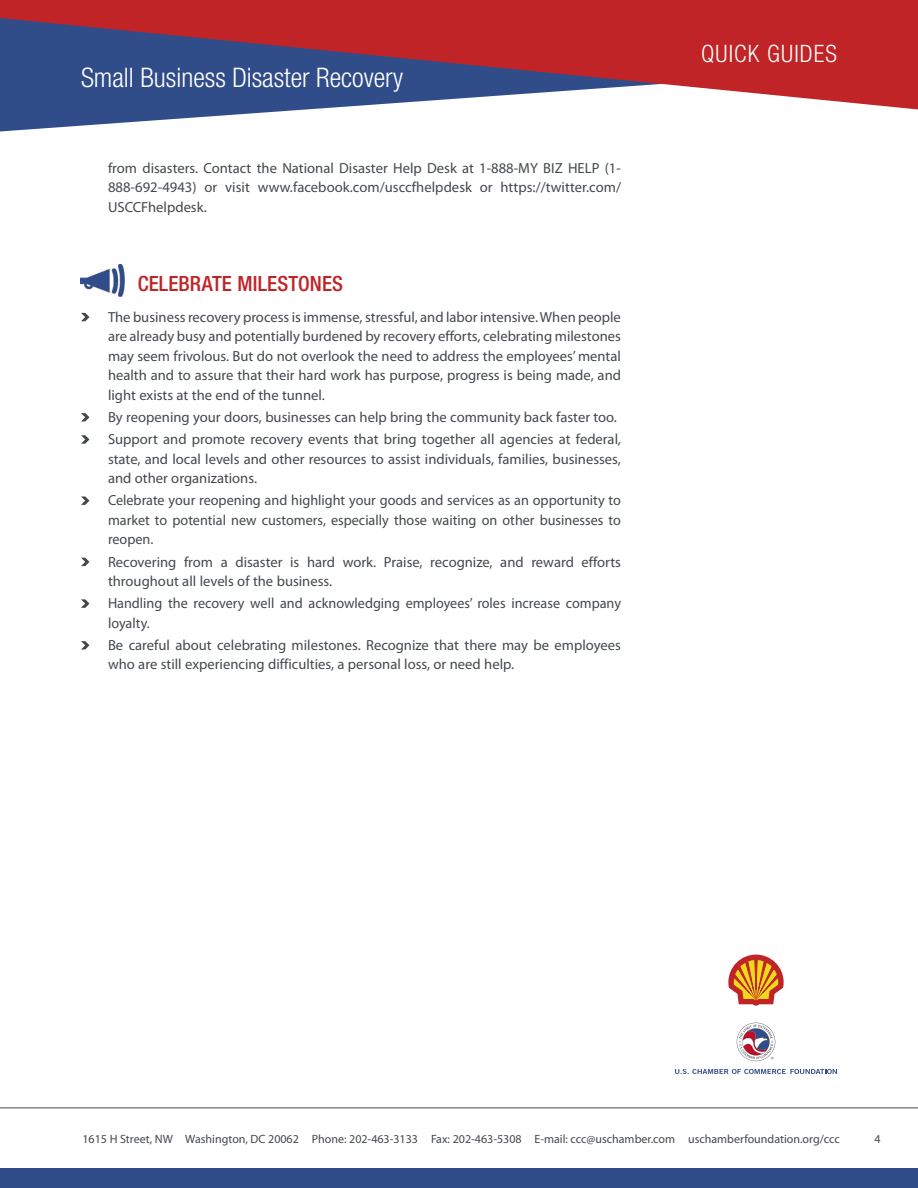
<style>
.page{position:relative;width:918px;height:1188px;background:#fff}
.page>*{position:absolute;margin:0;border:0;box-sizing:border-box;transform-origin:0 0}
.title_-_sub_pages{font:300 condensed 27px "Helvetica Neue LT Std";color:#fff}
.Quick_Guides{font:300 condensed 24px "Helvetica Neue LT Std";letter-spacing:.045em;color:#fff}
.sub_headline{font:500 condensed 21px "Helvetica Neue LT Std";letter-spacing:.005em;color:#c02427}
.hanging_indent{font:14.7px/19.5px "Myriad Pro";color:#43484e;text-align:justify}
.page{font:12px "Myriad Pro";color:#43484e}
</style>
<div class="page">
<svg style="left:0;top:109px;width:918px;height:22px"></svg>
<svg style="left:0;top:16px;width:918px;height:93px;background:#8c4761"></svg>
<div style="left:0;top:0;width:918px;height:16px;background:#c02427"></div>
<hr style="left:0;top:1108px;width:918px;height:1px;background:#43484e">
<svg style="left:81px;top:313px;width:8px;height:8px"></svg>
<svg style="left:81px;top:413px;width:8px;height:9px"></svg>
<svg style="left:81px;top:435px;width:8px;height:9px"></svg>
<svg style="left:81px;top:496px;width:8px;height:9px"></svg>
<svg style="left:81px;top:558px;width:8px;height:8px"></svg>
<svg style="left:81px;top:599px;width:8px;height:9px"></svg>
<svg style="left:81px;top:641px;width:8px;height:9px"></svg>
<img style="left:81px;top:264px;width:43px;height:32px">
<svg style="left:675px;top:1069px;width:162px;height:5px"></svg>
<svg style="left:737px;top:1023px;width:38px;height:38px"></svg>
<div style="left:0;top:1168px;width:918px;height:20px;background:#314d89"></div>
<svg style="left:728px;top:954px;width:56px;height:52px"></svg>
<p class="title_-_sub_pages" style="left:81px;top:62px;width:324px">Small Business Disaster Recovery</p>
<p class="hanging_indent" style="left:108px;top:158px;width:515px">from disasters. Contact the National Disaster Help Desk at 1-888-MY BIZ HELP (1- 888-692-4943) or visit www.facebook.com/usccfhelpdesk or https://twitter.com/ USCCFhelpdesk.</p>
<p class="sub_headline" style="left:138px;top:271px;width:207px">CELEBRATE MILESTONES</p>
<p class="hanging_indent" style="left:108px;top:307px;width:515px">The business recovery process is immense, stressful, and labor intensive. When people are already busy and potentially burdened by recovery efforts, celebrating milestones may seem frivolous. But do not overlook the need to address the employees’ mental health and to assure that their hard work has purpose, progress is being made, and light exists at the end of the tunnel.</p>
<p class="hanging_indent" style="left:108px;top:407px;width:511px">By reopening your doors, businesses can help bring the community back faster too.</p>
<p class="hanging_indent" style="left:108px;top:429px;width:515px">Support and promote recovery events that bring together all agencies at federal, state, and local levels and other resources to assist individuals, families, businesses, and other organizations.</p>
<p class="hanging_indent" style="left:108px;top:490px;width:515px">Celebrate your reopening and highlight your goods and services as an opportunity to market to potential new customers, especially those waiting on other businesses to reopen.</p>
<p class="hanging_indent" style="left:108px;top:552px;width:515px">Recovering from a disaster is hard work. Praise, recognize, and reward efforts throughout all levels of the business.</p>
<p class="hanging_indent" style="left:108px;top:593px;width:515px">Handling the recovery well and acknowledging employees’ roles increase company loyalty.</p>
<p class="hanging_indent" style="left:108px;top:635px;width:514px">Be careful about celebrating milestones. Recognize that there may be employees who are still experiencing difficulties, a personal loss, or need help.</p>
<p class="Quick_Guides" style="left:701px;top:40px;width:137px">QUICK GUIDES</p>
<p class="page" style="left:82px;top:1132px;width:759px">1615 H Street, NW Washington, DC 20062 Phone: 202-463-3133 Fax: 202-463-5308 E-mail: ccc@uschamber.com uschamberfoundation.org/ccc</p>
<p class="page" style="left:874px;top:1132px;width:8px">4</p>
</div>
